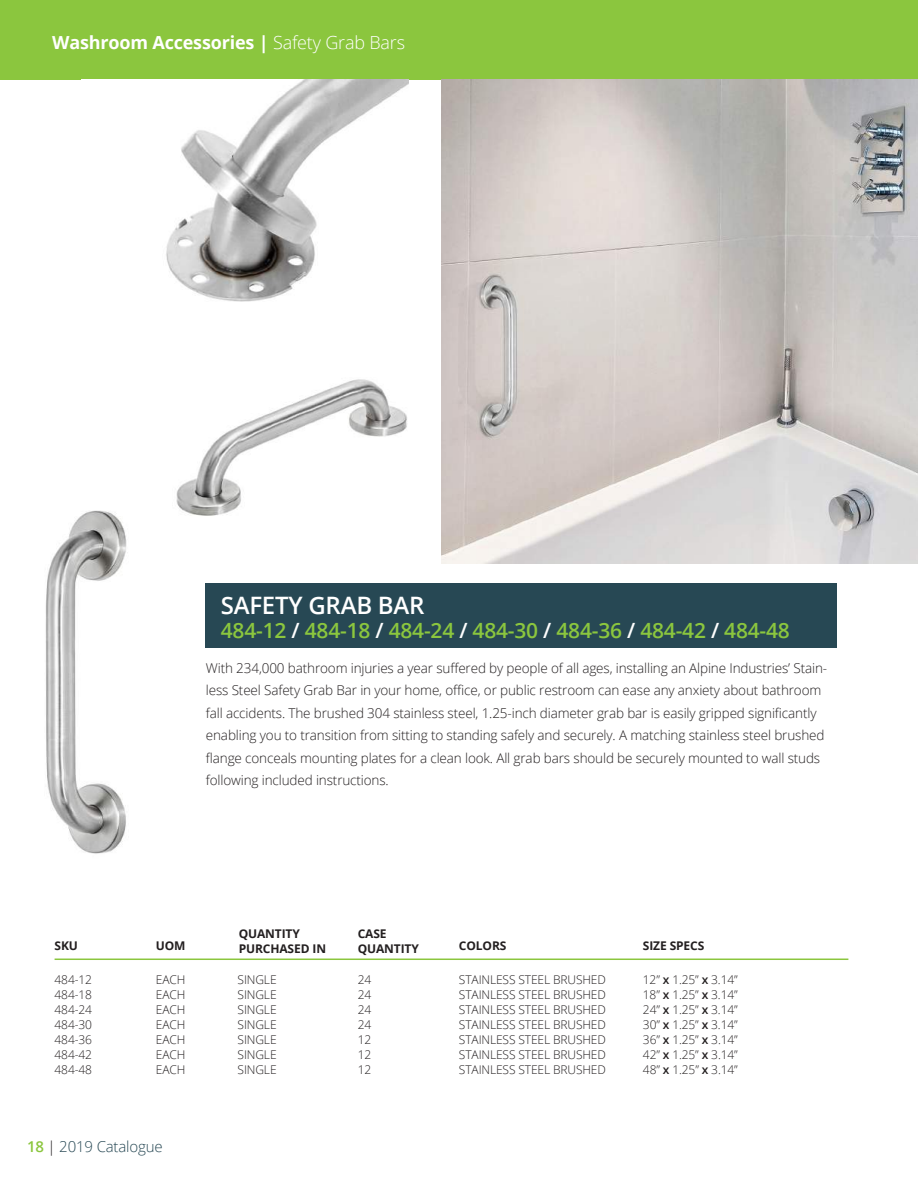
<style>
.page{position:relative;width:918px;height:1188px;background:#fff}
.page>*{position:absolute;margin:0;border:0;box-sizing:border-box;transform-origin:0 0}
.t1{font:600 24px "Open Sans";letter-spacing:-.01em;color:#fff}
.t2{font:600 21px "Open Sans";letter-spacing:-.01em;color:#8bc63e}
.t3{font:700 18px "Open Sans";letter-spacing:-.01em;color:#fff}
.t4{font:300 15px "Open Sans";letter-spacing:-.01em;color:#274854}
.t5{font:300 13.5px/22.5px "Open Sans";letter-spacing:-.01em;color:#231f20}
.t6{font:300 12px/15px "Open Sans";letter-spacing:-.01em;color:#231f20;text-align:justify}
.t7{font:700 12px/15px "Open Sans";letter-spacing:-.01em;color:#231f20}
.s1{font-weight:300}
.s2{color:#fff}
.s3{font-weight:600;color:#8bc63e}
.s4{color:#231f20}
.s5{font-weight:600}
</style>
<div class="page">
<div style="left:0;top:0;width:918px;height:80px;background:#8bc63e"></div>
<img style="left:441px;top:80px;width:477px;height:484px">
<img style="left:45px;top:510px;width:82px;height:344px">
<img style="left:176px;top:379px;width:231px;height:137px">
<img style="left:166px;top:80px;width:242px;height:222px">
<div style="left:206px;top:583px;width:631px;height:64px;background:#274854"></div>
<hr style="left:55px;top:959px;width:793px;height:1px;background:#8bc63e">
<h3 class="t3" style="left:52px;top:30px;width:354px">Washroom Accessories | <span class="s1">Safety Grab Bars</span></h3>
<h1 class="t1" style="left:221px;top:589px;width:205px">SAFETY GRAB BAR</h1>
<h2 class="t2" style="left:221px;top:616px;width:571px">484-12 <span class="s2">/</span> 484-18 <span class="s2">/</span> 484-24 <span class="s2">/</span> 484-30 <span class="s2">/</span> 484-36 <span class="s2">/</span> 484-42 <span class="s2">/</span> 484-48</h2>
<p class="t5" style="left:206px;top:656px;width:623px">With 234,000 bathroom injuries a year suffered by people of all ages, installing an Alpine Industries’ Stain&shy;less Steel Safety Grab Bar in your home, office, or public restroom can ease any anxiety about bathroom fall accidents. The brushed 304 stainless steel, 1.25-inch diameter grab bar is easily gripped significantly enabling you to transition from sitting to standing safely and securely. A matching stainless steel brushed flange conceals mounting plates for a clean look. All grab bars should be securely mounted to wall studs following included instructions.</p>
<p class="t7" style="left:55px;top:938px;width:25px">SKU</p>
<p class="t6" style="left:55px;top:972px;width:39px">484-12<br>484-18<br>484-24<br>484-30<br>484-36<br>484-42<br>484-48</p>
<p class="t7" style="left:156px;top:938px;width:31px">UOM</p>
<p class="t6" style="left:156px;top:972px;width:31px">EACH EACH EACH EACH EACH EACH EACH</p>
<p class="t4" style="left:27px;top:1136px;width:137px"><span class="s3">18</span> <span class="s4">|</span> 2019 Catalogue</p>
<p class="t7" style="left:239px;top:926px;width:89px">QUANTITY<br>PURCHASED IN</p>
<p class="t6" style="left:238px;top:972px;width:41px">SINGLE SINGLE SINGLE SINGLE SINGLE SINGLE SINGLE</p>
<p class="t7" style="left:358px;top:926px;width:63px">CASE<br>QUANTITY</p>
<p class="t6" style="left:358px;top:972px;width:15px">24<br>24<br>24<br>24<br>12<br>12<br>12</p>
<p class="t7" style="left:459px;top:938px;width:49px">COLORS</p>
<p class="t6" style="left:459px;top:972px;width:148px">STAINLESS STEEL BRUSHED STAINLESS STEEL BRUSHED STAINLESS STEEL BRUSHED STAINLESS STEEL BRUSHED STAINLESS STEEL BRUSHED STAINLESS STEEL BRUSHED STAINLESS STEEL BRUSHED</p>
<p class="t7" style="left:643px;top:938px;width:63px">SIZE SPECS</p>
<p class="t6" style="left:643px;top:972px;width:96px">12” <span class="s5">x</span> 1.25” <span class="s5">x</span> 3.14” 18” <span class="s5">x</span> 1.25” <span class="s5">x</span> 3.14” 24” <span class="s5">x</span> 1.25” <span class="s5">x</span> 3.14” 30” <span class="s5">x</span> 1.25” <span class="s5">x</span> 3.14” 36” <span class="s5">x</span> 1.25” <span class="s5">x</span> 3.14” 42” <span class="s5">x</span> 1.25” <span class="s5">x</span> 3.14” 48” <span class="s5">x</span> 1.25” <span class="s5">x</span> 3.14”</p>
</div>
